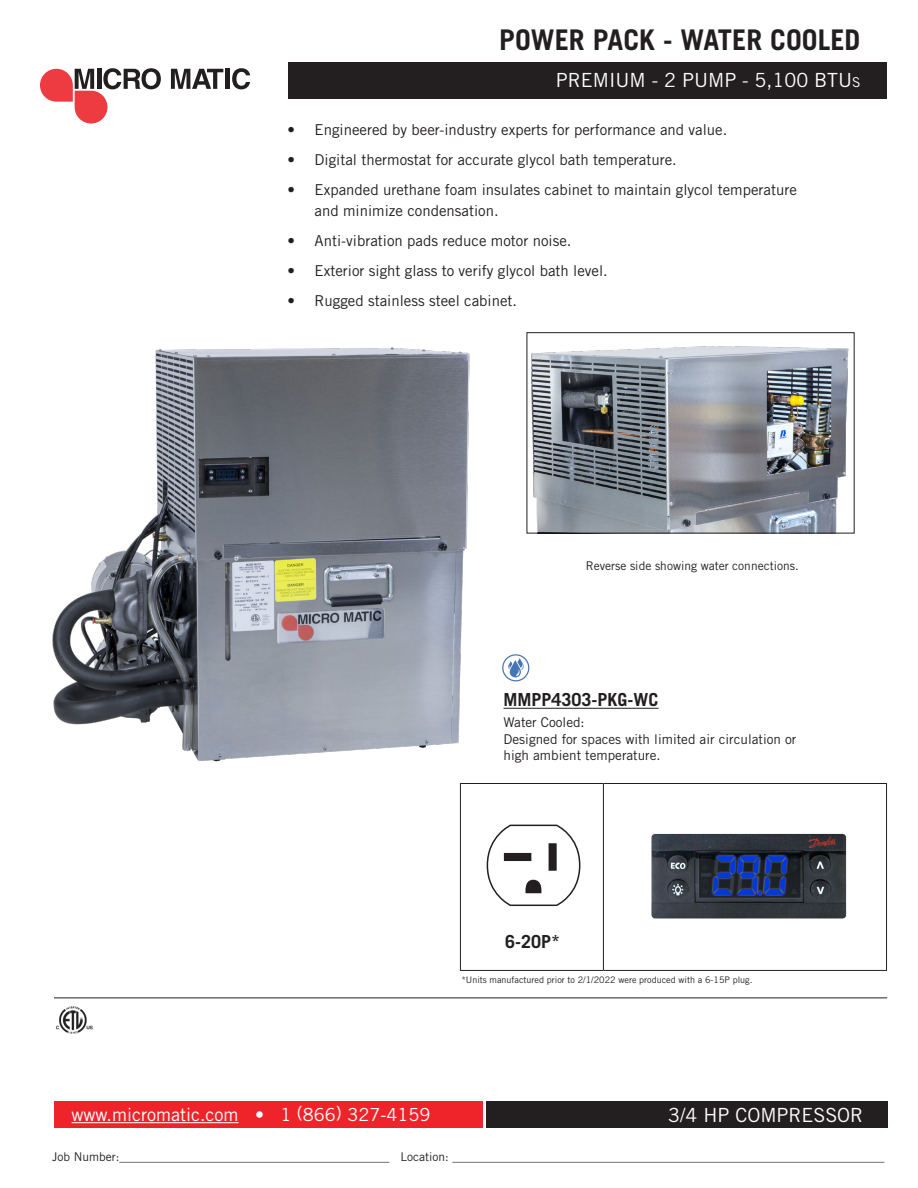
<style>
.page{position:relative;width:918px;height:1188px;background:#fff}
.page>*{position:absolute;margin:0;border:0;box-sizing:border-box;transform-origin:0 0}
.t1{font:700 28.5px "Trade Gothic LT Std";color:#231f20}
.t2{font:19.5px "Trade Gothic LT Std";color:#fff}
.t3{font:18px "Trade Gothic LT Std";color:#fff}
.t4{font:700 18px "Trade Gothic LT Std";color:#231f20}
.t5{font:15px/21px "Trade Gothic LT Std";color:#231f20}
.t6{font:13.5px/16.5px "Trade Gothic LT Std";color:#231f20}
.t7{font:12px "Trade Gothic LT Std";color:#231f20}
.t8{font:9px "Trade Gothic LT Std";color:#231f20}
.s1{font-size:13.65px}
</style>
<div class="page">
<div style="left:288px;top:62px;width:599px;height:37px;background:#231f20"></div>
<svg style="left:40px;top:68px;width:121px;height:56px"></svg>
<svg style="left:171px;top:69px;width:52px;height:20px"></svg>
<hr style="left:225px;top:69px;width:4px;height:20px;background:#231f20">
<svg style="left:232px;top:68px;width:18px;height:21px"></svg>
<div style="left:54px;top:1101px;width:428px;height:27px;background:#ee242a"></div>
<div style="left:486px;top:1101px;width:401px;height:27px;background:#231f20"></div>
<hr style="left:54px;top:998px;width:833px;height:1px;background:#231f20">
<hr style="left:72px;top:1122px;width:167px;height:1px;background:#fff">
<img style="left:52px;top:347px;width:418px;height:477px">
<img style="left:531px;top:346px;width:318px;height:185px">
<div style="left:527px;top:332px;width:328px;height:201px;border:1px solid #231f20"></div>
<hr style="left:504px;top:708px;width:155px;height:1px;background:#231f20">
<svg style="left:502px;top:654px;width:27px;height:27px"></svg>
<img style="left:56px;top:1006px;width:37px;height:28px">
<hr style="left:460px;top:783px;width:143px;height:1px;background:#231f20">
<hr style="left:460px;top:784px;width:1px;height:186px;background:#231f20">
<hr style="left:603px;top:783px;width:284px;height:1px;background:#231f20">
<hr style="left:886px;top:784px;width:1px;height:186px;background:#231f20">
<hr style="left:460px;top:970px;width:143px;height:1px;background:#231f20">
<hr style="left:603px;top:970px;width:284px;height:1px;background:#231f20">
<hr style="left:603px;top:784px;width:1px;height:186px;background:#231f20">
<img style="left:651px;top:833px;width:196px;height:86px">
<svg style="left:487px;top:825px;width:93px;height:81px"></svg>
<p class="t1" style="left:499px;top:22px;width:363px">POWER PACK - WATER COOLED</p>
<p class="t2" style="left:556px;top:68px;width:306px">PREMIUM - 2 PUMP - 5,100 BTU<span class="s1">s</span></p>
<p class="t5" style="left:288px;top:119px;width:441px">• Engineered by beer-industry experts for performance and value.</p>
<p class="t5" style="left:288px;top:149px;width:391px">• Digital thermostat for accurate glycol bath temperature.</p>
<p class="t5" style="left:315px;top:179px;width:484px;text-indent:-27px">• Expanded urethane foam insulates cabinet to maintain glycol temperature and minimize condensation.</p>
<p class="t5" style="left:288px;top:230px;width:285px">• Anti-vibration pads reduce motor noise.</p>
<p class="t5" style="left:288px;top:260px;width:322px">• Exterior sight glass to verify glycol bath level.</p>
<p class="t5" style="left:288px;top:290px;width:231px">• Rugged stainless steel cabinet.</p>
<p class="t7" style="left:586px;top:558px;width:214px">Reverse side showing water connections.</p>
<p class="t4" style="left:504px;top:689px;width:157px">MMPP4303-PKG-WC</p>
<p class="t6" style="left:504px;top:714px;width:83px">Water Cooled:</p>
<p class="t6" style="left:504px;top:731px;width:294px">Designed for spaces with limited air circulation or high ambient temperature.</p>
<p class="t4" style="left:505px;top:931px;width:57px">6-20P*</p>
<p class="t8" style="left:461px;top:974px;width:293px">*Units manufactured prior to 2/1/2022 were produced with a 6-15P plug.</p>
<p class="t3" style="left:72px;top:1104px;width:360px">www.micromatic.com • 1 (866) 327-4159</p>
<p class="t2" style="left:668px;top:1103px;width:196px">3/4 HP COMPRESSOR</p>
<p class="t7" style="left:52px;top:1150px;width:834px">Job Number:_____________________________________________ Location: ________________________________________________________________________</p>
</div>
